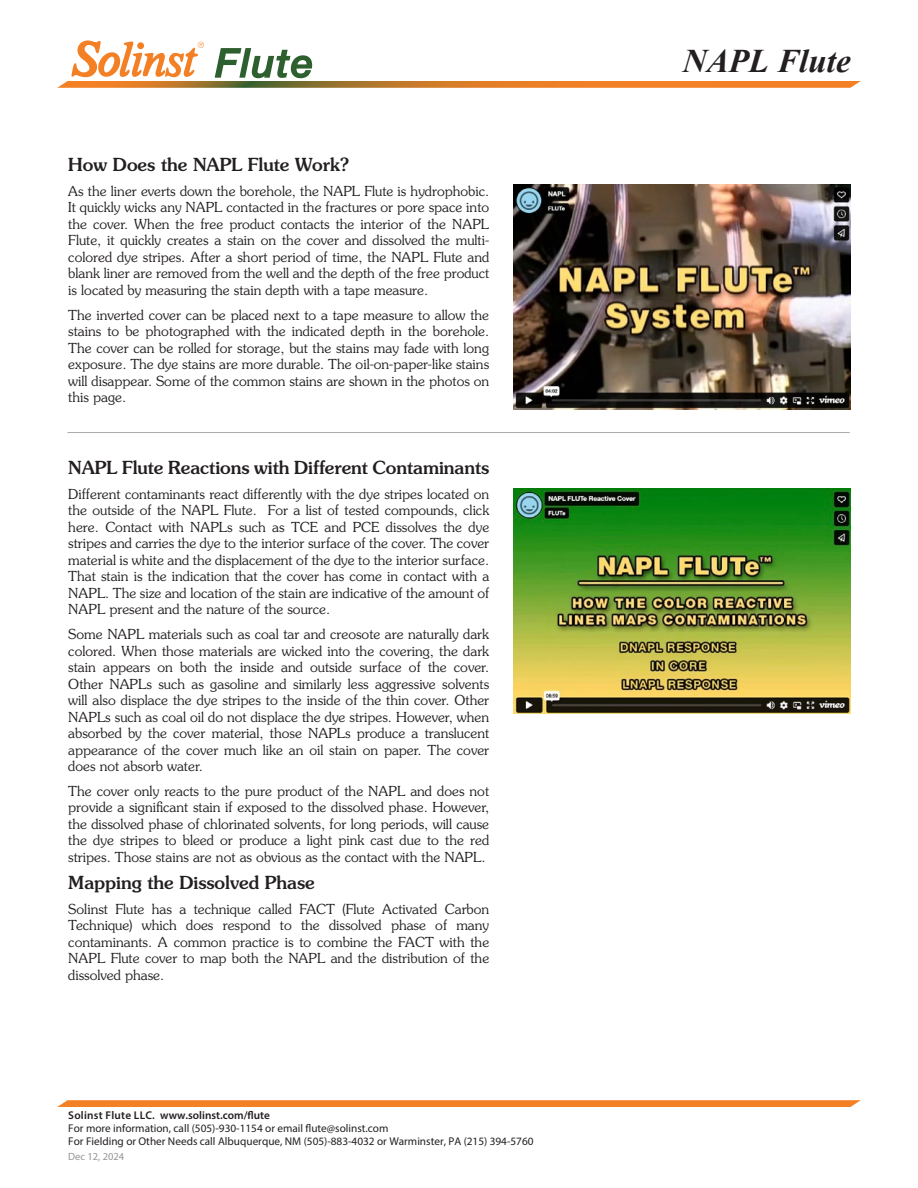
<style>
.page{position:relative;width:918px;height:1188px;background:#fff}
.page>*{position:absolute;margin:0;border:0;box-sizing:border-box;transform-origin:0 0}
.t1{font:italic 700 33px "Times New Roman";color:#231f20}
.Body_Text{font:500 18px "Souvenir Std";color:#231f20}
.Body_Text-2{font:300 13.8px/16.5px "Souvenir Std";color:#231f20;text-align:justify}
.t2{font:11.25px/12.8px "Myriad Pro";color:#231f20}
.t3{font:600 11.25px "Myriad Pro";letter-spacing:.01em;color:#231f20}
.t4{font:10.5px "Myriad Pro";color:#939598}
</style>
<div class="page">
<svg style="left:57px;top:1100px;width:804px;height:7px;background:#f4852e"></svg>
<svg style="left:57px;top:40px;width:804px;height:48px"></svg>
<hr style="left:68px;top:432px;width:782px;height:1px;background:#a8a9ad">
<img style="left:513px;top:185px;width:337px;height:224px">
<img style="left:513px;top:489px;width:337px;height:225px">
<p class="Body_Text" style="left:68px;top:154px;width:282px">How Does the NAPL Flute Work?</p>
<p class="Body_Text-2" style="left:68px;top:183px;width:422px">As the liner everts down the borehole, the NAPL Flute is hydrophobic.<br>It quickly wicks any NAPL contacted in the fractures or pore space into the cover. When the free product contacts the interior of the NAPL Flute, it quickly creates a stain on the cover and dissolved the multi&shy;colored dye stripes. After a short period of time, the NAPL Flute and blank liner are removed from the well and the depth of the free product is located by measuring the stain depth with a tape measure.</p>
<p class="Body_Text-2" style="left:68px;top:306px;width:422px">The inverted cover can be placed next to a tape measure to allow the stains to be photographed with the indicated depth in the borehole.<br>The cover can be rolled for storage, but the stains may fade with long exposure. The dye stains are more durable. The oil-on-paper-like stains will disappear. Some of the common stains are shown in the photos on this page.</p>
<p class="Body_Text" style="left:68px;top:457px;width:422px">NAPL Flute Reactions with Different Contaminants</p>
<p class="Body_Text-2" style="left:68px;top:486px;width:422px">Different contaminants react differently with the dye stripes located on the outside of the NAPL Flute. For a list of tested compounds, click here. Contact with NAPLs such as TCE and PCE dissolves the dye stripes and carries the dye to the interior surface of the cover. The cover material is white and the displacement of the dye to the interior surface.<br>That stain is the indication that the cover has come in contact with a NAPL. The size and location of the stain are indicative of the amount of NAPL present and the nature of the source.</p>
<p class="Body_Text-2" style="left:68px;top:626px;width:422px">Some NAPL materials such as coal tar and creosote are naturally dark colored. When those materials are wicked into the covering, the dark stain appears on both the inside and outside surface of the cover.<br>Other NAPLs such as gasoline and similarly less aggressive solvents will also displace the dye stripes to the inside of the thin cover. Other NAPLs such as coal oil do not displace the dye stripes. However, when absorbed by the cover material, those NAPLs produce a translucent appearance of the cover much like an oil stain on paper. The cover does not absorb water.</p>
<p class="Body_Text-2" style="left:68px;top:783px;width:422px">The cover only reacts to the pure product of the NAPL and does not provide a significant stain if exposed to the dissolved phase. However, the dissolved phase of chlorinated solvents, for long periods, will cause the dye stripes to bleed or produce a light pink cast due to the red stripes. Those stains are not as obvious as the contact with the NAPL.</p>
<p class="Body_Text" style="left:68px;top:872px;width:248px">Mapping the Dissolved Phase</p>
<p class="Body_Text-2" style="left:68px;top:901px;width:422px">Solinst Flute has a technique called FACT (Flute Activated Carbon Technique) which does respond to the dissolved phase of many contaminants. A common practice is to combine the FACT with the NAPL Flute cover to map both the NAPL and the distribution of the dissolved phase.</p>
<p class="t3" style="left:68px;top:1108px;width:203px">Solinst Flute LLC. www.solinst.com/flute</p>
<p class="t2" style="left:68px;top:1122px;width:467px">For more information, call (505)-930-1154 or email flute@solinst.com<br>For Fielding or Other Needs call Albuquerque, NM (505)-883-4032 or Warminster, PA (215) 394-5760</p>
<p class="t4" style="left:68px;top:1150px;width:57px">Dec 12, 2024</p>
<h1 class="t1" style="left:683px;top:38px;width:169px">NAPL Flute</h1>
</div>
